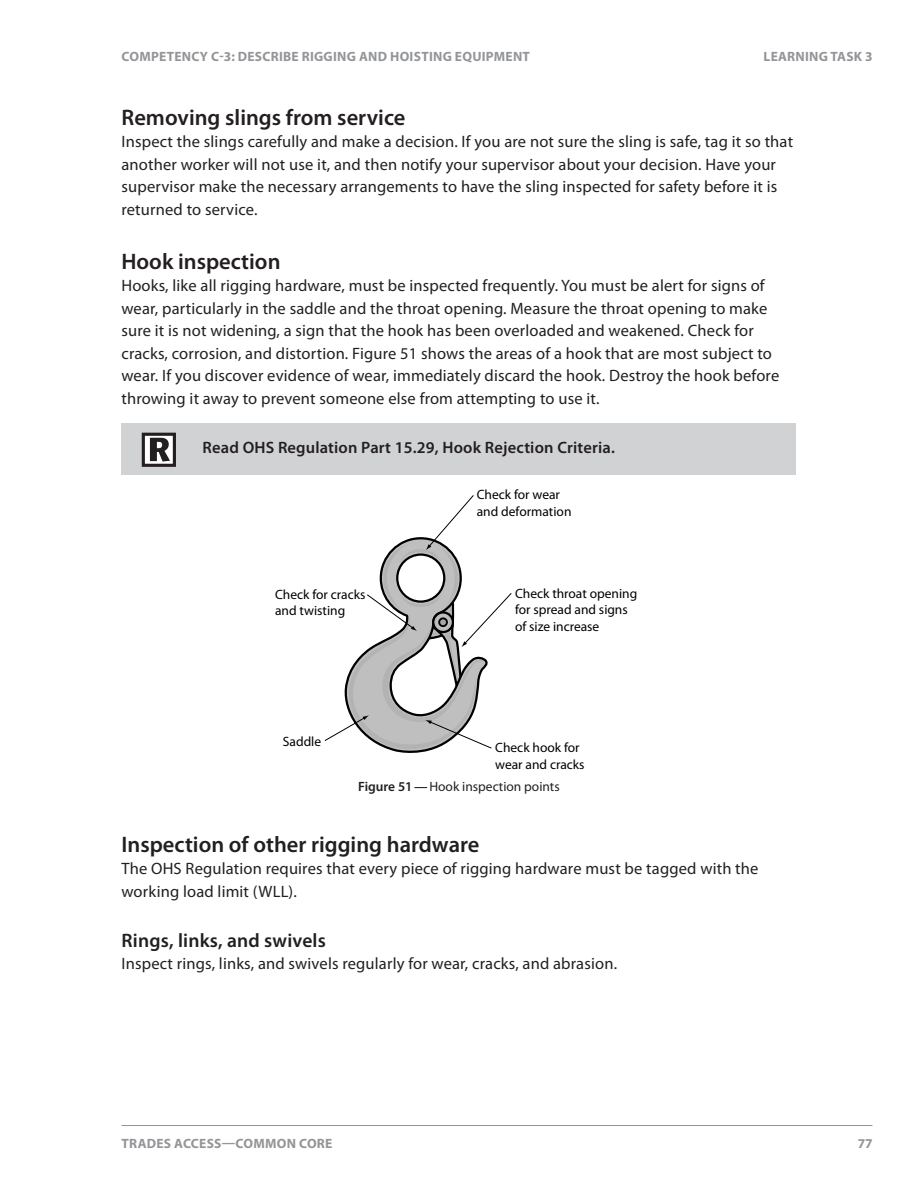
<style>
.page{position:relative;width:918px;height:1188px;background:#fff}
.page>*{position:absolute;margin:0;border:0;box-sizing:border-box;transform-origin:0 0}
.L2{font:600 22.5px "Myriad Pro";color:#231f20}
.L3{font:600 19.5px "Myriad Pro";letter-spacing:.01em;color:#231f20}
.body_space_after{font:16.5px/22.5px "Myriad Pro";letter-spacing:.01em;color:#231f20}
.icon_para{font:600 16.5px "Myriad Pro";letter-spacing:.01em;color:#231f20}
.t1{font:13.5px/16.5px "Myriad Pro";color:#000}
.t2{font:700 13.5px "Myriad Pro";letter-spacing:.02em;color:#939598}
.t3{font:13.5px "Myriad Pro";color:#231f20}
.s1{font-weight:600}
</style>
<div class="page">
<hr style="left:122px;top:1125px;width:750px;height:1px;background:#939598">
<div style="left:122px;top:424px;width:674px;height:51px;background:#d1d2d4"></div>
<svg style="left:142px;top:433px;width:34px;height:34px"></svg>
<svg style="left:324px;top:495px;width:188px;height:258px"></svg>
<p class="t2" style="left:122px;top:47px;width:47px">COMPETENC</p>
<p class="t2" style="left:200px;top:47px;width:57px">Y C-3: DESCR</p>
<p class="t2" style="left:279px;top:47px;width:91px">IBE RIGGING AND</p>
<p class="t2" style="left:390px;top:47px;width:114px">HOISTING EQUIPMENT</p>
<p class="t2" style="left:764px;top:47px;width:17px">LEARN</p>
<p class="t2" style="left:805px;top:47px;width:69px">ING TASK 3</p>
<p class="L2" style="left:122px;top:103px;width:286px">Removing slings from service</p>
<p class="body_space_after" style="left:122px;top:130px;width:673px">Inspect the slings carefully and make a decision. If you are not sure the sling is safe, tag it so that another worker will not use it, and then notify your supervisor about your decision. Have your supervisor make the necessary arrangements to have the sling inspected for safety before it is returned to service.</p>
<p class="L2" style="left:122px;top:247px;width:161px">Hook inspection</p>
<p class="body_space_after" style="left:122px;top:274px;width:659px">Hooks, like all rigging hardware, must be inspected frequently. You must be alert for signs of wear, particularly in the saddle and the throat opening. Measure the throat opening to make sure it is not widening, a sign that the hook has been overloaded and weakened. Check for cracks, corrosion, and distortion. Figure 51 shows the areas of a hook that are most subject to wear. If you discover evidence of wear, immediately discard the hook. Destroy the hook before throwing it away to prevent someone else from attempting to use it.</p>
<p class="icon_para" style="left:203px;top:437px;width:414px">Read OHS Regulation Part 15.29, Hook Rejection Criteria.</p>
<p class="t1" style="left:275px;top:586px;width:92px">Check for cracks and twisting</p>
<p class="t1" style="left:283px;top:733px;width:40px">Saddle</p>
<p class="t1" style="left:477px;top:486px;width:96px">Check for wear and deformation</p>
<p class="t1" style="left:515px;top:585px;width:124px">Check throat opening for spread and signs of size increase</p>
<p class="t1" style="left:495px;top:739px;width:91px">Check hook for wear and cracks</p>
<p class="t3" style="left:358px;top:778px;width:203px"><span class="s1">Figure 51—</span>Hook inspection points</p>
<p class="L2" style="left:122px;top:830px;width:360px">Inspection of other rigging hardware</p>
<p class="body_space_after" style="left:122px;top:857px;width:639px">The OHS Regulation requires that every piece of rigging hardware must be tagged with the working load limit (WLL).</p>
<p class="L3" style="left:122px;top:928px;width:206px">Rings, links, and swivels</p>
<p class="body_space_after" style="left:122px;top:952px;width:497px">Inspect rings, links, and swivels regularly for wear, cracks, and abrasion.</p>
<p class="t2" style="left:122px;top:1134px;width:212px">TRADES ACCESS—COMMON CORE</p>
<p class="t2" style="left:858px;top:1134px;width:16px">77</p>
</div>
